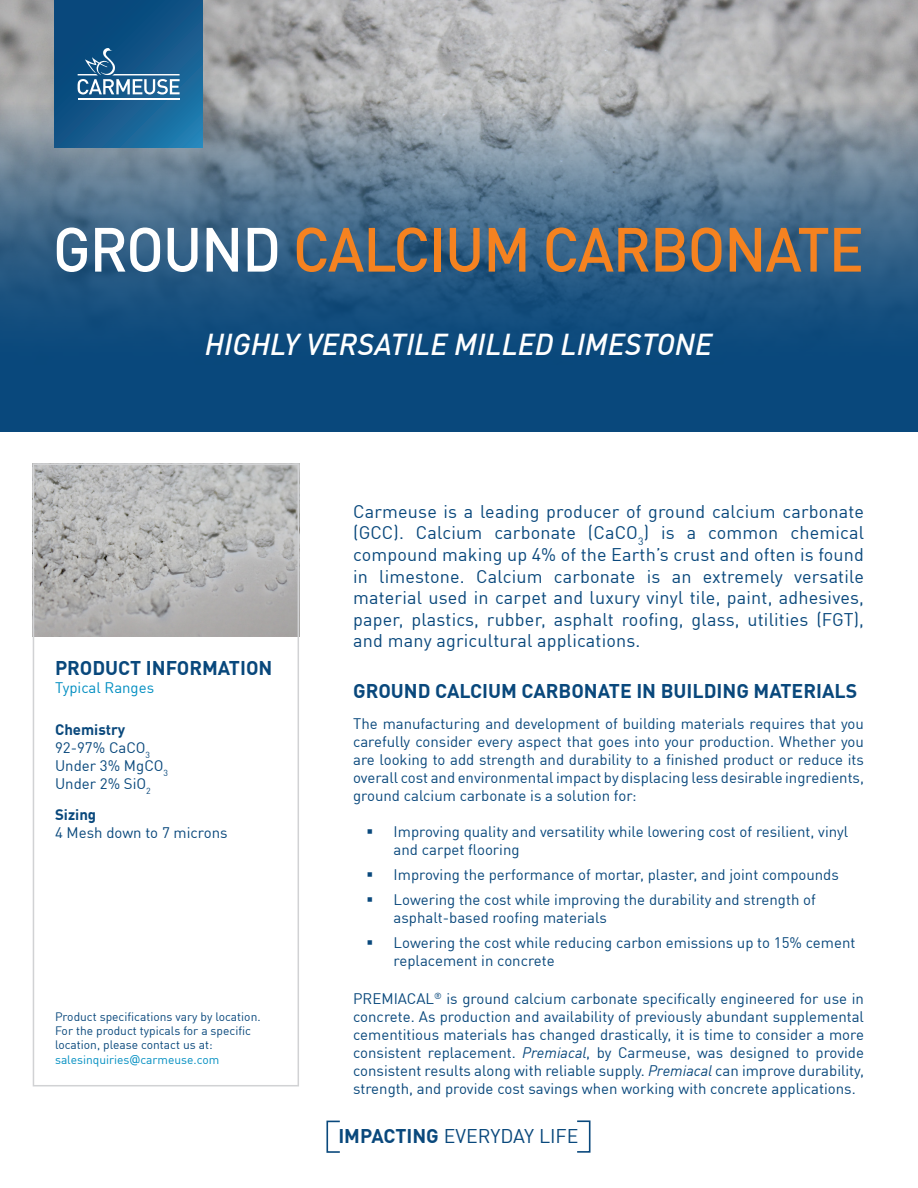
<style>
.page{position:relative;width:918px;height:1188px;background:#fff}
.page>*{position:absolute;margin:0;border:0;box-sizing:border-box;transform-origin:0 0}
.t1{font:500 61.5px "DIN Offc";letter-spacing:-.02em;color:#f58220;scale:.95 1}
.t2{font:italic 500 29.7px "DIN Offc";color:#fff}
.t3{font:700 19.5px "DIN Offc";color:#09487c}
.t4{font:19.5px "DIN Offc";color:#09487c}
.t5{font:18px/21.6px "DIN Offc";letter-spacing:.01em;color:#09487c;text-align:justify}
.t6{font:15px/18px "DIN Offc";color:#09487c}
.t7{font:700 15px "DIN Offc";color:#09487c}
.t8{font:15px "DIN Offc";color:#008ec1}
.t9{font:12px/14.4px "DIN Offc";color:#09487c}
.s1{color:#fff}
.s2{color:#008ec1}
.s3{font-family:"Tahoma";color:#008ec1}
.s4{font-style:italic}
.s5{font-weight:700}
</style>
<div class="page">
<img style="left:0;top:0;width:918px;height:76px">
<svg style="left:0;top:76px;width:918px;height:356px;background:#40698c"></svg>
<svg style="left:55px;top:0;width:147px;height:148px;background:#12598b"></svg>
<svg style="left:78px;top:48px;width:102px;height:47px;background:#3f759e"></svg>
<hr style="left:78px;top:98px;width:102px;height:2px;background:#fff">
<div style="left:326px;top:1121px;width:15px;height:32px;border:2px solid #09487c"></div>
<div style="left:576px;top:1120px;width:15px;height:33px;border:2px solid #09487c"></div>
<img style="left:33px;top:463px;width:266px;height:174px">
<div style="left:33px;top:464px;width:266px;height:622px;border:2px solid #d1d2d4"></div>
<p class="t1" style="left:53px;top:210px;width:855px"><span class="s1">GROUND</span> CALCIUM CARBONATE</p>
<p class="t2" style="left:205px;top:325px;width:509px">HIGHLY VERSATILE MILLED LIMESTONE</p>
<p class="t3" style="left:55px;top:655px;width:219px">PRODUCT INFORMATION</p>
<p class="t8" style="left:55px;top:678px;width:101px">Typical Ranges</p>
<p class="t7" style="left:55px;top:719px;width:72px">Chemistry</p>
<p class="t6" style="left:55px;top:738px;width:97px">92-97% CaCO<sub>3</sub></p>
<p class="t6" style="left:55px;top:756px;width:115px">Under 3% MgCO<sub>3</sub></p>
<p class="t6" style="left:55px;top:774px;width:97px">Under 2% SiO<sub>2</sub></p>
<p class="t7" style="left:55px;top:805px;width:43px">Sizing</p>
<p class="t6" style="left:55px;top:823px;width:174px">4 Mesh down to 7 microns</p>
<p class="t9" style="left:55px;top:1009px;width:207px">Product specifications vary by location.</p>
<p class="t9" style="left:55px;top:1023px;width:197px">For the product typicals for a specific location, please contact us at: <span class="s2">salesinquiries</span><span class="s3">@</span><span class="s2">carmeuse.com</span></p>
<p class="t5" style="left:353px;top:500px;width:512px">Carmeuse is a leading producer of ground calcium carbonate (GCC). Calcium carbonate (CaCO<sub>3</sub>) is a common chemical compound making up 4% of the Earth’s crust and often is found in limestone. Calcium carbonate is an extremely versatile material used in carpet and luxury vinyl tile, paint, adhesives, paper, plastics, rubber, asphalt roofing, glass, utilities (FGT), and many agricultural applications.</p>
<p class="t3" style="left:353px;top:678px;width:506px">GROUND CALCIUM CARBONATE IN BUILDING MATERIALS</p>
<p class="t6" style="left:353px;top:715px;width:512px;text-align:justify">The manufacturing and development of building materials requires that you carefully consider every aspect that goes into your production. Whether you are looking to add strength and durability to a finished product or reduce its overall cost and environmental impact by displacing less desirable ingredients, ground calcium carbonate is a solution for:</p>
<p class="t6" style="left:394px;top:823px;width:456px">Improving quality and versatility while lowering cost of resilient, vinyl and carpet flooring</p>
<p class="t6" style="left:394px;top:865px;width:447px">Improving the performance of mortar, plaster, and joint compounds</p>
<p class="t6" style="left:394px;top:890px;width:424px">Lowering the cost while improving the durability and strength of asphalt-based roofing materials</p>
<p class="t6" style="left:394px;top:933px;width:463px">Lowering the cost while reducing carbon emissions up to 15% cement replacement in concrete</p>
<p class="t6" style="left:353px;top:989px;width:512px;text-align:justify">PREMIACAL<sup>®</sup> is ground calcium carbonate specifically engineered for use in concrete. As production and availability of previously abundant supplemental cementitious materials has changed drastically, it is time to consider a more consistent replacement. <span class="s4">Premiacal</span>, by Carmeuse, was designed to provide consistent results along with reliable supply. <span class="s4">Premiacal</span> can improve durability, strength, and provide cost savings when working with concrete applications.</p>
<p class="t4" style="left:338px;top:1124px;width:242px"><span class="s5">IMPACTING</span> EVERYDAY LIFE</p>
</div>
